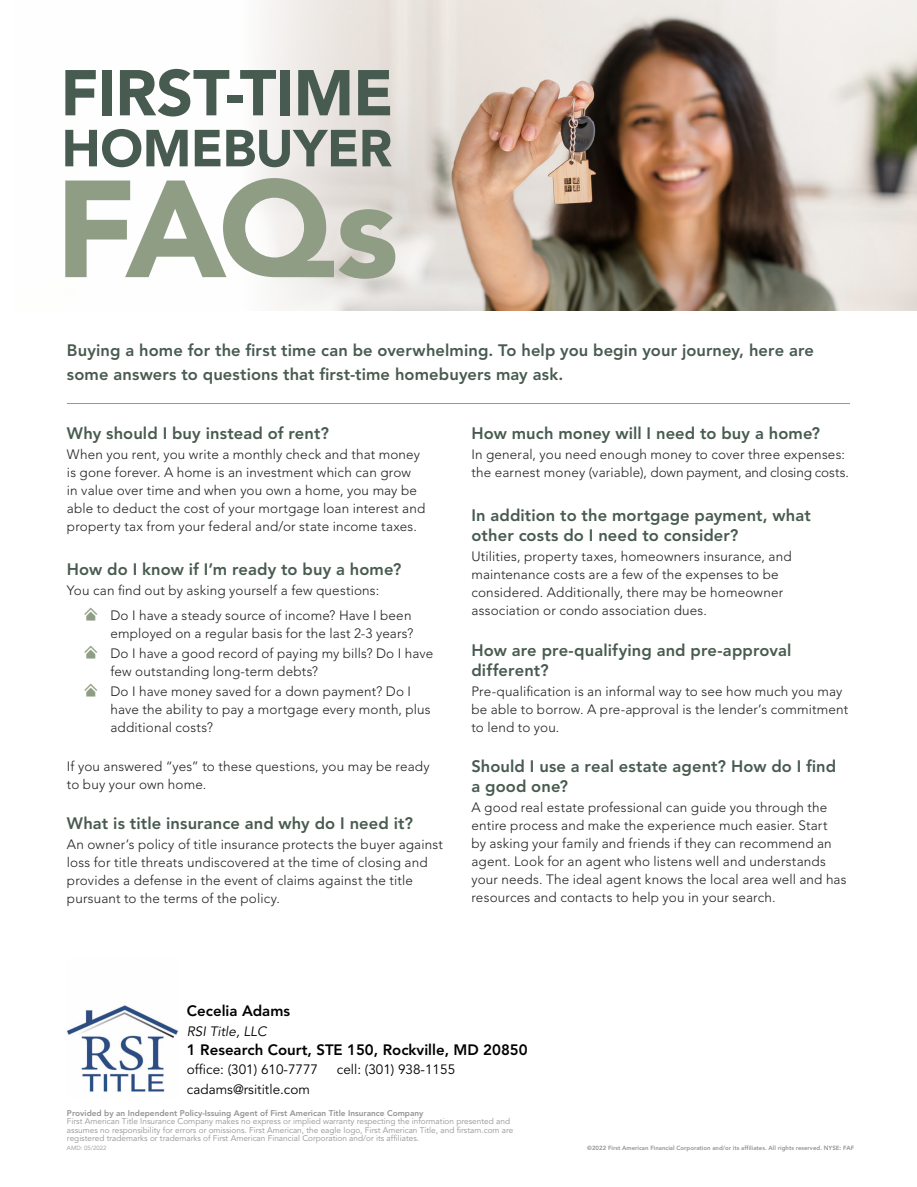
<style>
.page{position:relative;width:917px;height:1187px;background:#fff}
.page>*{position:absolute;margin:0;border:0;box-sizing:border-box;transform-origin:0 0}
.t1{font:900 136.5px "Avenir LT Std";color:#8e9d84}
.t2{font:900 64.05px "Avenir LT Std";letter-spacing:-.015em;color:#485b50}
.t3{font:900 51.6px "Avenir LT Std";letter-spacing:-.01em;color:#485b50}
.t4{font:800 16.5px/19.8px "Avenir LT Std";letter-spacing:.005em;color:#485b50}
.t5{font:800 15px "Avenir LT Std";color:#000}
.t6{font:300 13.5px/18px "Avenir LT Std";letter-spacing:.01em;color:#231f20}
.t7{font:13.5px "Avenir LT Std";color:#000}
.t8{font:italic 13.5px "Avenir LT Std";color:#000}
.t9{font:8.25px/8.2px "Avenir LT Std";color:#939395}
.t10{font:800 8.25px "Avenir LT Std";color:#939395}
.t11{font:800 6px "Avenir LT Std";color:#939395}
.t12{font:6px "Avenir LT Std";color:#939598}
.s1{font-family:"Pointers";font-weight:400;font-size:16.5px;color:#8e9d84}
</style>
<div class="page">
<img style="left:257px;top:0;width:660px;height:310px">
<hr style="left:67px;top:403px;width:783px;height:1px;background:#8e9d84">
<img style="left:67px;top:1005px;width:111px;height:87px">
<h2 class="t2" style="left:60px;top:54px;width:335px">FIRST-TIME</h2>
<h3 class="t3" style="left:62px;top:117px;width:332px">HOMEBUYER</h3>
<h1 class="t1" style="left:55px;top:147px;width:345px">FAQs</h1>
<p class="t4" style="left:67px;top:339px;width:749px;line-height:24px">Buying a home for the first time can be overwhelming. To help you begin your journey, here are some answers to questions that first-time homebuyers may ask.</p>
<p class="t4" style="left:67px;top:424px;width:264px">Why should I buy instead of rent?</p>
<p class="t6" style="left:67px;top:446px;width:360px">When you rent, you write a monthly check and that money is gone forever. A home is an investment which can grow<br>in value over time and when you own a home, you may be able to deduct the cost of your mortgage loan interest and property tax from your federal and/or state income taxes.</p>
<p class="t4" style="left:67px;top:560px;width:336px">How do I know if I’m ready to buy a home?</p>
<p class="t6" style="left:83px;top:578px;width:330px;line-height:24.6px;text-indent:-16px">You can find out by asking yourself a few questions:<br><span class="s1">N</span> Do I have a steady source of income? Have I been</p>
<p class="t6" style="left:83px;top:623px;width:351px;line-height:20.1px;text-align:center">employed on a regular basis for the last 2-3 years?<br><span class="s1">N</span> Do I have a good record of paying my bills? Do I have</p>
<p class="t6" style="left:83px;top:662px;width:329px;line-height:20.1px;text-indent:27px">few outstanding long-term debts?<br><span class="s1">N</span> Do I have money saved for a down payment? Do I</p>
<p class="t6" style="left:110px;top:701px;width:322px">have the ability to pay a mortgage every month, plus additional costs?</p>
<p class="t6" style="left:67px;top:757px;width:364px">If you answered “yes” to these questions, you may be ready to buy your own home.</p>
<p class="t4" style="left:67px;top:813px;width:347px">What is title insurance and why do I need it?</p>
<p class="t6" style="left:67px;top:835px;width:378px">An owner’s policy of title insurance protects the buyer against loss for title threats undiscovered at the time of closing and provides a defense in the event of claims against the title pursuant to the terms of the policy.</p>
<p class="t4" style="left:471px;top:424px;width:350px">How much money will I need to buy a home?</p>
<p class="t6" style="left:471px;top:446px;width:379px">In general, you need enough money to cover three expenses: the earnest money (variable), down payment, and closing costs.</p>
<p class="t4" style="left:471px;top:506px;width:341px">In addition to the mortgage payment, what other costs do I need to consider?</p>
<p class="t6" style="left:471px;top:548px;width:322px">Utilities, property taxes, homeowners insurance, and maintenance costs are a few of the expenses to be considered. Additionally, there may be homeowner association or condo association dues.</p>
<p class="t4" style="left:471px;top:640px;width:321px">How are pre-qualifying and pre-approval different?</p>
<p class="t6" style="left:471px;top:682px;width:378px">Pre-qualification is an informal way to see how much you may be able to borrow. A pre-approval is the lender’s commitment to lend to you.</p>
<p class="t4" style="left:471px;top:757px;width:366px">Should I use a real estate agent? How do I find a good one?</p>
<p class="t6" style="left:471px;top:798px;width:377px">A good real estate professional can guide you through the entire process and make the experience much easier. Start<br>by asking your family and friends if they can recommend an agent. Look for an agent who listens well and understands your needs. The ideal agent knows the local area well and has resources and contacts to help you in your search.</p>
<p class="t5" style="left:187px;top:1002px;width:105px">Cecelia Adams</p>
<p class="t8" style="left:187px;top:1023px;width:81px">RSI Title, LLC</p>
<p class="t5" style="left:187px;top:1041px;width:342px">1 Research Court, STE 150, Rockville, MD 20850</p>
<p class="t7" style="left:187px;top:1062px;width:133px">office: (301) 610-7777</p>
<p class="t7" style="left:337px;top:1062px;width:120px">cell: (301) 938-1155</p>
<p class="t7" style="left:187px;top:1081px;width:125px">cadams@rsititle.com</p>
<p class="t10" style="left:67px;top:1108px;width:358px">Provided by an Independent Policy-Issuing Agent of First American Title Insurance Company</p>
<p class="t9" style="left:67px;top:1118px;width:448px">First American Title Insurance Company makes no express or implied warranty respecting the information presented and assumes no responsibility for errors or omissions. First American, the eagle logo, First American Title, and firstam.com are registered trademarks or trademarks of First American Financial Corporation and/or its affiliates.</p>
<p class="t12" style="left:67px;top:1144px;width:41px">AMD: 05/2022</p>
<p class="t11" style="left:587px;top:1145px;width:269px">©2022 First American Financial Corporation and/or its affiliates. All rights reserved. NYSE: FAF</p>
</div>
